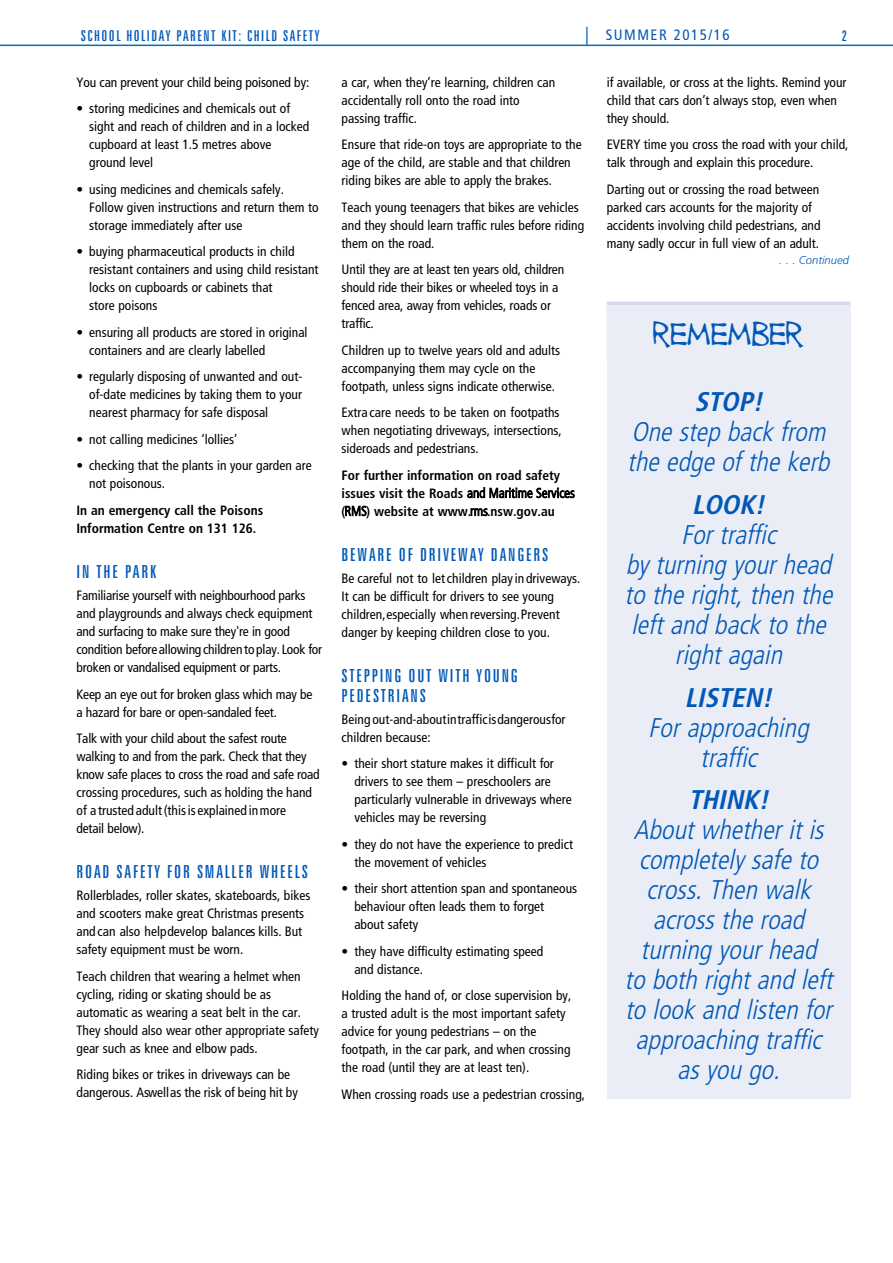
<style>
.page{position:relative;width:893px;height:1263px;background:#fff}
.page>*{position:absolute;margin:0;border:0;box-sizing:border-box;transform-origin:0 0}
.t1{font:30px "Prime Ministerof Canada";color:#0058b8}
.t2{font:italic 300 condensed 27px/30px "Frutiger";color:#0058b8;text-align:center}
.t3{font:extra-condensed 18px/19.5px "Zurich BT";letter-spacing:.1em;color:#0058b8}
.t4{font:extra-condensed 15px "Zurich BT";letter-spacing:.1em;color:#0058b8}
.t5{font:condensed 15px "Frutiger";letter-spacing:.1em;color:#0058b8}
.t6{font:condensed 13.5px/18px "Frutiger";color:#000}
.t7{font:700 condensed 13.5px/18px "Frutiger";color:#000}
.t8{font:italic 300 11.25px "Frutiger";color:#0058b8}
.s1{font-weight:300}
.s2{font-weight:700}
</style>
<div class="page">
<svg style="left:467px;top:487px;width:108px;height:12px"></svg>
<svg style="left:345px;top:505px;width:22px;height:12px"></svg>
<svg style="left:471px;top:508px;width:17px;height:8px"></svg>
<svg style="left:586px;top:27px;width:2px;height:18px"></svg>
<hr style="left:0;top:45px;width:893px;height:1px;background:#006dbd">
<svg style="left:607px;top:302px;width:243px;height:3px"></svg>
<div style="left:607px;top:305px;width:243px;height:793px;background:#eaedf6"></div>
<p class="t4" style="left:81px;top:27px;width:240px">SCHOOL HOLIDAY PARENT KIT: CHILD SAFETY</p>
<p class="t5" style="left:606px;top:26px;width:126px">SUMMER 2015/16</p>
<p class="t4" style="left:842px;top:27px;width:7px">2</p>
<p class="t6" style="left:77px;top:73px;width:234px">You can prevent your child being poisoned by:</p>
<p class="t6" style="left:89px;top:100px;width:221px;text-indent:-13px">• storing medicines and chemicals out of sight and reach of children and in a locked cupboard at least 1.5 metres above ground level</p>
<p class="t6" style="left:89px;top:180px;width:231px;text-indent:-13px">• using medicines and chemicals safely.<br>Follow given instructions and return them to storage immediately after use</p>
<p class="t6" style="left:89px;top:243px;width:231px;text-indent:-13px">• buying pharmaceutical products in child resistant containers and using child resistant locks on cupboards or cabinets that<br>store poisons</p>
<p class="t6" style="left:89px;top:323px;width:220px;text-indent:-13px">• ensuring all products are stored in original containers and are clearly labelled</p>
<p class="t6" style="left:89px;top:368px;width:215px;text-align:justify;text-indent:-13px">• regularly disposing of unwanted and out&shy;of-date medicines by taking them to your nearest pharmacy for safe disposal</p>
<p class="t6" style="left:77px;top:430px;width:162px">• not calling medicines ‘lollies’</p>
<p class="t6" style="left:89px;top:457px;width:224px;text-indent:-13px">• checking that the plants in your garden are not poisonous.</p>
<p class="t7" style="left:77px;top:501px;width:188px">In an emergency call the Poisons<br>Information Centre on 131 126.</p>
<p class="t3" style="left:77px;top:562px;width:81px">IN THE PARK</p>
<p class="t6" style="left:77px;top:586px;width:247px">Familiarise yourself with neighbourhood parks and playgrounds and always check equipment and surfacing to make sure they're in good condition beforeallowing children to play. Look for broken or vandalised equipment or parts.</p>
<p class="t6" style="left:77px;top:685px;width:237px">Keep an eye out for broken glass which may be a hazard for bare or open-sandaled feet.</p>
<p class="t6" style="left:77px;top:729px;width:245px">Talk with your child about the safest route walking to and from the park. Check that they know safe places to cross the road and safe road crossing procedures, such as holding the hand of a trusted adult(thisis explained inmore<br>detail below).</p>
<p class="t3" style="left:77px;top:862px;width:233px">ROAD SAFETY FOR SMALLER WHEELS</p>
<p class="t6" style="left:77px;top:887px;width:235px">Rollerblades, roller skates, skateboards, bikes and scooters make great Christmas presents and can also helpdevelop balances kills. But safety equipment must be worn.</p>
<p class="t6" style="left:77px;top:967px;width:244px">Teach children that wearing a helmet when cycling, riding or skating should be as automatic as wearing a seat belt in the car.<br>They should also wear other appropriate safety gear such as knee and elbow pads.</p>
<p class="t6" style="left:77px;top:1066px;width:223px">Riding bikes or trikes in driveways can be dangerous. Aswellas the risk of being hit by</p>
<p class="t6" style="left:342px;top:73px;width:215px">a car, when they’re learning, children can accidentally roll onto the road into passing traffic.</p>
<p class="t6" style="left:342px;top:136px;width:242px">Ensure that ride-on toys are appropriate to the age of the child, are stable and that children riding bikes are able to apply the brakes.</p>
<p class="t6" style="left:342px;top:198px;width:244px">Teach young teenagers that bikes are vehicles and they should learn traffic rules before riding them on the road.</p>
<p class="t6" style="left:342px;top:261px;width:224px">Until they are at least ten years old, children should ride their bikes or wheeled toys in a fenced area, away from vehicles, roads or traffic.</p>
<p class="t6" style="left:342px;top:341px;width:220px">Children up to twelve years old and adults accompanying them may cycle on the footpath, unless signs indicate otherwise.</p>
<p class="t6" style="left:342px;top:403px;width:222px">Extra care needs to be taken on footpaths when negotiating driveways, intersections, sideroads and pedestrians.</p>
<p class="t7" style="left:342px;top:466px;width:235px">For further information on road safety issues visit the Roads <span class="s1">and Maritime Services </span>(<span class="s1">RMS</span>) website at www.<span class="s1">rms</span>.nsw.gov.au</p>
<p class="t3" style="left:342px;top:545px;width:208px">BEWARE OF DRIVEWAY DANGERS</p>
<p class="t6" style="left:342px;top:569px;width:240px">Be careful not to letchildren play in driveways.<br>It can be difficult for drivers to see young children,especially when reversing.Prevent danger by keeping children close to you.</p>
<p class="t3" style="left:342px;top:666px;width:178px">STEPPING OUT WITH YOUNG<br>PEDESTRIANS</p>
<p class="t6" style="left:342px;top:710px;width:226px">Being out-and-aboutintrafficisdangerousfor children because:</p>
<p class="t6" style="left:354px;top:755px;width:219px;text-indent:-13px">• their short stature makes it difficult for drivers to see them – preschoolers are particularly vulnerable in driveways where vehicles may be reversing</p>
<p class="t6" style="left:354px;top:835px;width:220px;text-indent:-13px">• they do not have the experience to predict the movement of vehicles</p>
<p class="t6" style="left:354px;top:880px;width:224px;text-indent:-13px">• their short attention span and spontaneous behaviour often leads them to forget about safety</p>
<p class="t6" style="left:354px;top:942px;width:190px;text-indent:-13px">• they have difficulty estimating speed and distance.</p>
<p class="t6" style="left:342px;top:987px;width:231px">Holding the hand of, or close supervision by, a trusted adult is the most important safety advice for young pedestrians – on the footpath, in the car park, and when crossing the road (until they are at least ten).</p>
<p class="t6" style="left:342px;top:1085px;width:245px">When crossing roads use a pedestrian crossing,</p>
<p class="t6" style="left:607px;top:73px;width:241px">if available, or cross at the lights. Remind your child that cars don’t always stop, even when they should.</p>
<p class="t6" style="left:607px;top:136px;width:243px">EVERY time you cross the road with your child, talk through and explain this procedure.</p>
<p class="t6" style="left:607px;top:180px;width:215px">Darting out or crossing the road between parked cars accounts for the majority of accidents involving child pedestrians, and many sadly occur in full view of an adult.</p>
<p class="t8" style="left:779px;top:254px;width:71px">. . . Continued</p>
<p class="t1" style="left:653px;top:319px;width:152px">remember</p>
<p class="t2" style="left:627px;top:387px;width:210px"><span class="s2">STOP!<br></span>Onestep backfrom theedgeofthekerb</p>
<p class="t2" style="left:625px;top:490px;width:216px"><span class="s2">LOOK!<br></span>Fortraffic byturning yourhead to theright,then the leftand backto the rightagain</p>
<p class="t2" style="left:648px;top:682px;width:168px"><span class="s2">LISTEN!<br></span>Forapproaching traffic</p>
<p class="t2" style="left:625px;top:785px;width:216px"><span class="s2">THINK!<br></span>Aboutwhetheritis completelysafeto cross.Then walk acrosstheroad turning yourhead to both rightand left to lookand listen for approaching traffic asyou go.</p>
</div>
